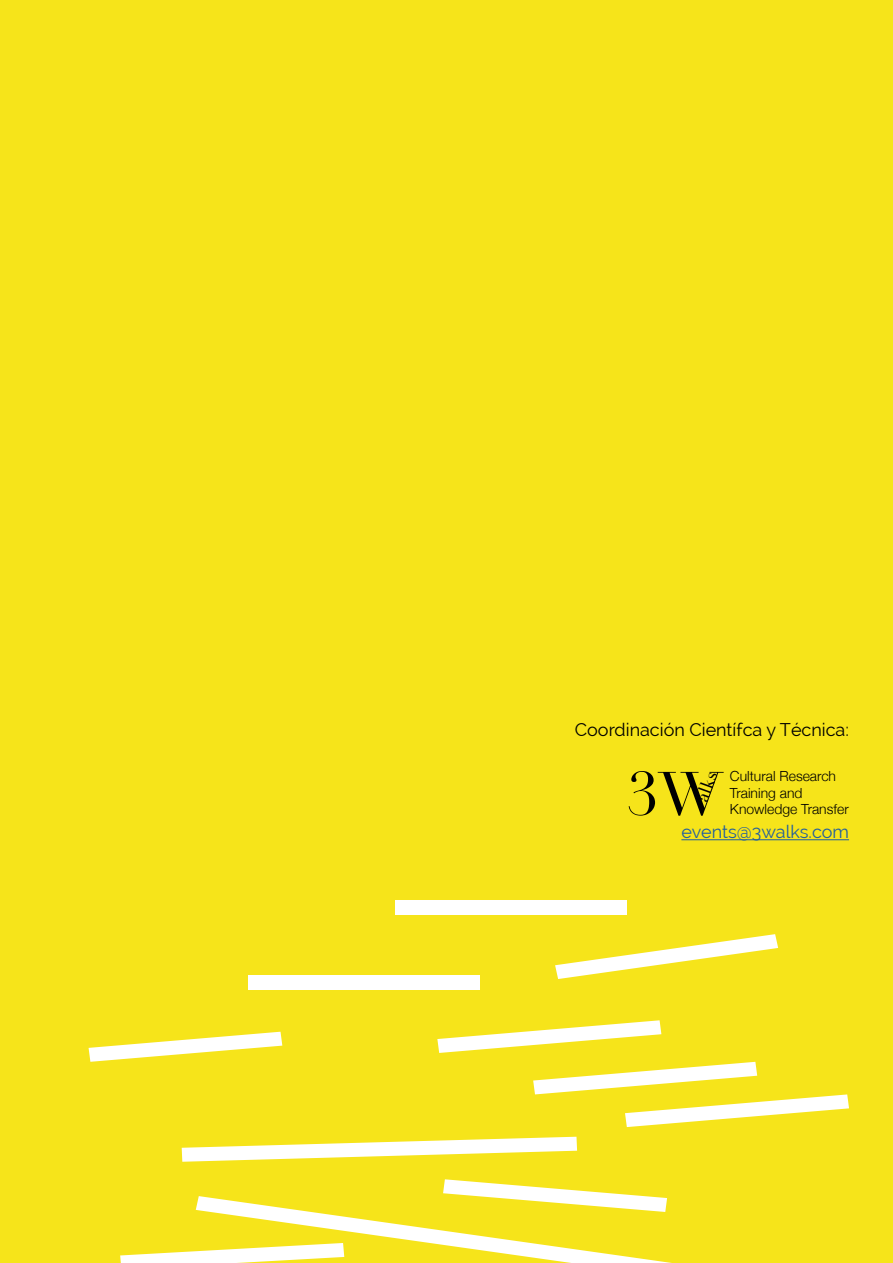
<style>
.page{position:relative;width:893px;height:1263px;background:#f6e41a}
.page>*{position:absolute;margin:0;border:0;box-sizing:border-box;transform-origin:0 0}
.t1{font:18.3px "Didot";color:#000}
.t2{font:18px "Raleway";color:#000}
.t3{font:18px "Raleway";color:#215e9e}
.t4{font:300 13.95px/16.6px "Helvetica Neue";color:#000}
</style>
<div class="page">
<svg style="left:533px;top:1062px;width:316px;height:65px"></svg>
<div style="left:248px;top:976px;width:231px;height:14px;background:#fff"></div>
<div style="left:396px;top:900px;width:231px;height:14px;background:#fff"></div>
<svg style="left:182px;top:1137px;width:395px;height:25px"></svg>
<svg style="left:89px;top:1032px;width:193px;height:30px"></svg>
<svg style="left:437px;top:1020px;width:224px;height:33px"></svg>
<svg style="left:555px;top:934px;width:223px;height:45px"></svg>
<svg style="left:120px;top:1179px;width:552px;height:84px"></svg>
<hr style="left:681px;top:839px;width:168px;height:1px;background:#215e9e">
<svg style="left:629px;top:771px;width:95px;height:45px"></svg>
<p class="t2" style="left:575px;top:719px;width:276px">Coordinación Científca y Técnica:</p>
<h1 class="t1" style="left:691px;top:797px;width:33px;rotate:-70deg">alks</h1>
<p class="t4" style="left:730px;top:767px;width:120px">Cultural Research<br>Training and<br>Knowledge Transfer</p>
<p class="t3" style="left:681px;top:822px;width:169px">events@3walks.com</p>
</div>
